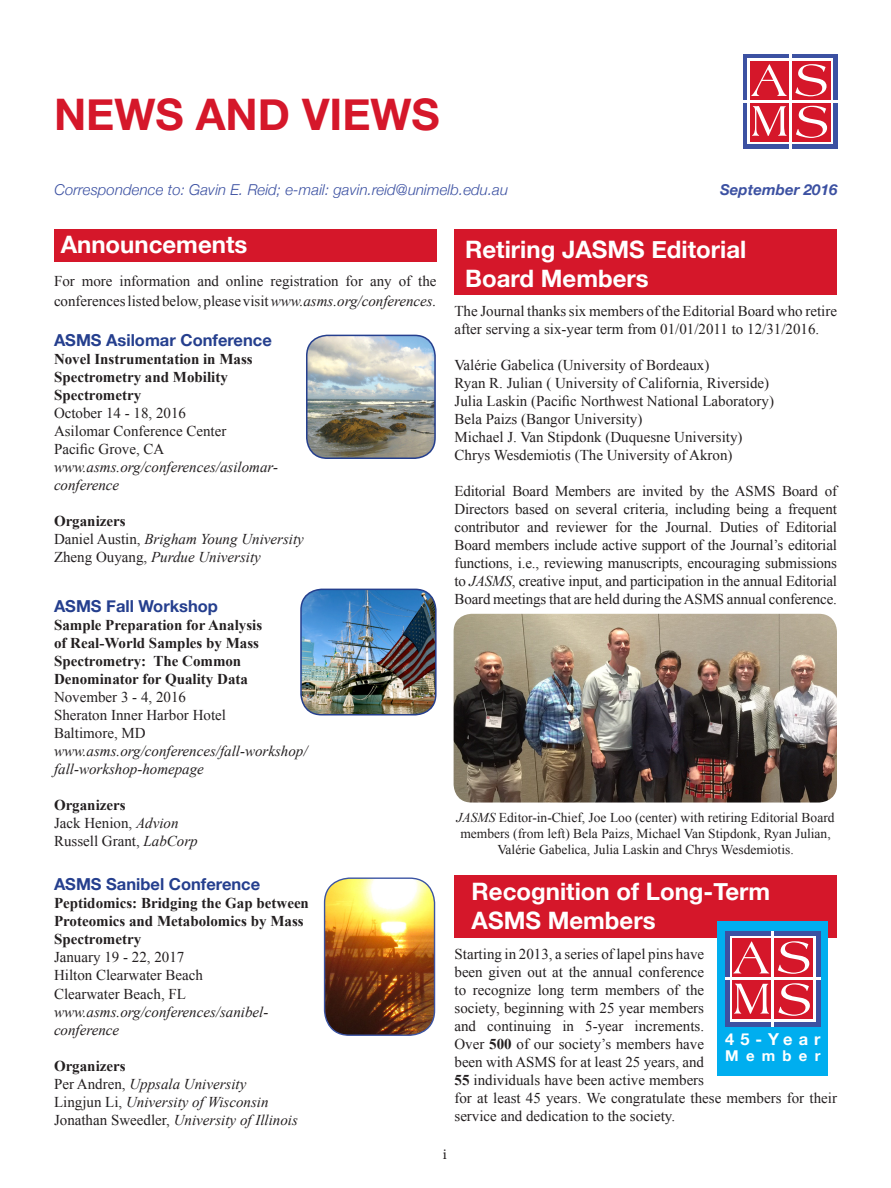
<style>
.page{position:relative;width:891px;height:1188px;background:#fff}
.page>*{position:absolute;margin:0;border:0;box-sizing:border-box;transform-origin:0 0}
.t1{font:700 43.5px "Helvetica Neue";color:#d5172a}
.t2{font:700 24px "Helvetica Neue";color:#fff}
.t3{font:700 16.5px "Helvetica Neue";color:#253f8e}
.t4{font:700 16.35px "Helvetica Neue";letter-spacing:.365em;color:#fff}
.Normal__Web{font:15px/18px "Times New Roman";color:#231f20}
.t5{font:italic 15px/18px "Times New Roman";color:#231f20}
.heading_3{font:700 15px/18px "Times New Roman";color:#231f20}
.t6{font:italic 300 15px "Helvetica Neue";letter-spacing:.005em;color:#3c51a2}
.heading_4{font:15px "Times New Roman";color:#231f20}
.t7{font:italic 700 15px "Helvetica Neue";letter-spacing:.005em;color:#3c51a2}
.t8{font:15px "Minion Pro";color:#231f20}
.t9{font:700 14.85px "Helvetica Neue";letter-spacing:.485em;color:#fff}
.t10{font:13.5px/16.2px "Times New Roman";color:#231f20;text-align:center}
.s1{font-style:italic}
.s2{font-weight:700;font-style:normal}
.s3{font-style:normal}
.s4{color:#201d1d}
.s5{font-weight:700}
</style>
<div class="page">
<div style="left:743px;top:54px;width:94px;height:94px;background:#3c51a2"></div>
<div style="left:748px;top:59px;width:85px;height:85px;background:linear-gradient(to right,#d5172a,#d5172a)"></div>
<div style="left:750px;top:61px;width:80px;height:80px;background:#d5172a"></div>
<hr style="left:789px;top:54px;width:3px;height:94px;background:#fff">
<hr style="left:743px;top:100px;width:94px;height:2px;background:#fff">
<svg style="left:751px;top:64px;width:36px;height:32px"></svg>
<svg style="left:795px;top:64px;width:32px;height:32px"></svg>
<svg style="left:752px;top:106px;width:35px;height:30px"></svg>
<svg style="left:796px;top:106px;width:31px;height:32px"></svg>
<div style="left:54px;top:229px;width:382px;height:33px;background:#d5172a"></div>
<div style="left:454px;top:875px;width:383px;height:62px;background:#d5172a"></div>
<img style="left:307px;top:335px;width:128px;height:123px">
<div style="left:306px;top:335px;width:130px;height:124px;border:2px solid #253f8e;border-radius:20px"></div>
<img style="left:325px;top:878px;width:110px;height:157px">
<div style="left:324px;top:878px;width:111px;height:158px;border:1px solid #3a53a3;border-radius:25px"></div>
<div style="left:718px;top:921px;width:110px;height:154px;background:#00aeef"></div>
<div style="left:725px;top:931px;width:95px;height:95px;background:#3c51a2"></div>
<div style="left:730px;top:936px;width:86px;height:86px;background:#fff"></div>
<div style="left:732px;top:938px;width:81px;height:81px;background:#d5172a"></div>
<hr style="left:771px;top:931px;width:3px;height:95px;background:#fff">
<hr style="left:725px;top:977px;width:95px;height:3px;background:#fff">
<svg style="left:733px;top:941px;width:36px;height:32px"></svg>
<svg style="left:778px;top:941px;width:31px;height:33px"></svg>
<svg style="left:734px;top:984px;width:35px;height:30px"></svg>
<svg style="left:778px;top:983px;width:32px;height:33px"></svg>
<img style="left:301px;top:589px;width:133px;height:124px">
<div style="left:300px;top:589px;width:137px;height:127px;border:2px solid #253f8e;border-radius:21px"></div>
<div style="left:454px;top:229px;width:382px;height:66px;background:#d5172a"></div>
<img style="left:454px;top:614px;width:383px;height:189px">
<p class="t1" style="left:54px;top:80px;width:387px">NEWS AND VIEWS</p>
<p class="t6" style="left:54px;top:178px;width:455px">Correspondence to: Gavin E. Reid; e-mail: gavin.reid@unimelb.edu.au</p>
<p class="t7" style="left:720px;top:178px;width:119px">September 2016</p>
<p class="t2" style="left:61px;top:225px;width:188px">Announcements</p>
<p class="Normal__Web" style="left:54px;top:271px;width:384px;line-height:19.8px">For more information and online registration for any of the conferences listed below, please visit <span class="s1">www.asms.org/conferences.</span></p>
<p class="t3" style="left:54px;top:327px;width:219px">ASMS Asilomar Conference</p>
<p class="heading_3" style="left:54px;top:350px;width:200px">Novel Instrumentation in Mass<br>Spectrometry and Mobility<br>Spectrometry</p>
<p class="heading_4" style="left:54px;top:403px;width:134px">October 14 - 18, 2016</p>
<p class="Normal__Web" style="left:54px;top:422px;width:174px">Asilomar Conference Center</p>
<p class="Normal__Web" style="left:54px;top:440px;width:112px">Pacific Grove, CA</p>
<p class="t5" style="left:54px;top:458px;width:226px">www.asms.org/conferences/asilomar&shy;conference</p>
<p class="t5" style="left:54px;top:512px;width:251px"><span class="s2">Organizers<br></span><span class="s3">Daniel Austin,</span> Brigham Young University</p>
<p class="t5" style="left:54px;top:548px;width:208px"><span class="s3">Zheng Ouyang,</span> Purdue University</p>
<p class="t3" style="left:54px;top:593px;width:166px">ASMS Fall Workshop</p>
<p class="heading_3" style="left:54px;top:615px;width:210px">Sample Preparation for Analysis of Real-World Samples by Mass<br>Spectrometry: The Common<br>Denominator for Quality Data</p>
<p class="Normal__Web" style="left:54px;top:687px;width:134px">November 3 - 4, 2016</p>
<p class="Normal__Web" style="left:54px;top:705px;width:174px">Sheraton Inner Harbor Hotel</p>
<p class="Normal__Web" style="left:54px;top:723px;width:93px">Baltimore, MD</p>
<p class="t5" style="left:54px;top:741px;width:255px">www.asms.org/conferences/fall-workshop/</p>
<p class="t5" style="left:54px;top:759px;width:151px">fall-workshop-homepage</p>
<p class="heading_3" style="left:54px;top:795px;width:73px">Organizers</p>
<p class="Normal__Web" style="left:54px;top:813px;width:145px">Jack Henion, <span class="s1">Advion<br></span>Russell Grant, <span class="s1">LabCorp</span></p>
<p class="t3" style="left:54px;top:871px;width:208px">ASMS Sanibel Conference</p>
<p class="heading_3" style="left:54px;top:894px;width:256px">Peptidomics: Bridging the Gap between<br>Proteomics and Metabolomics by Mass<br>Spectrometry</p>
<p class="Normal__Web" style="left:54px;top:948px;width:132px">January 19 - 22, 2017</p>
<p class="Normal__Web" style="left:54px;top:966px;width:151px">Hilton Clearwater Beach</p>
<p class="Normal__Web" style="left:54px;top:984px;width:134px">Clearwater Beach, FL</p>
<p class="t5" style="left:54px;top:1002px;width:216px">www.asms.org/conferences/sanibel&shy;conference</p>
<p class="heading_3" style="left:54px;top:1056px;width:73px">Organizers</p>
<p class="t5" style="left:54px;top:1075px;width:194px"><span class="s3">Per Andren,</span> Uppsala University</p>
<p class="t5" style="left:54px;top:1093px;width:216px"><span class="s3">Lingjun Li,</span> University of Wisconsin</p>
<p class="t5" style="left:54px;top:1111px;width:245px"><span class="s3">Jonathan Sweedler,</span> University of Illinois</p>
<p class="t2" style="left:465px;top:231px;width:283px">Retiring JASMS Editorial</p>
<p class="t2" style="left:465px;top:259px;width:185px">Board Members</p>
<p class="Normal__Web" style="left:454px;top:301px;width:384px">The Journal thanks six members of the Editorial Board who retire after serving a six-year term from 01/01/2011 to 12/31/2016.</p>
<p class="Normal__Web" style="left:454px;top:355px;width:256px">Valérie Gabelica (University of Bordeaux)</p>
<p class="Normal__Web" style="left:454px;top:373px;width:316px">Ryan R. Julian ( University of California, Riverside)</p>
<p class="Normal__Web" style="left:454px;top:391px;width:321px">Julia Laskin (Pacific Northwest National Laboratory)</p>
<p class="Normal__Web" style="left:454px;top:409px;width:189px">Bela Paizs (Bangor University)</p>
<p class="Normal__Web" style="left:454px;top:427px;width:290px">Michael J. Van Stipdonk (Duquesne University)</p>
<p class="Normal__Web" style="left:454px;top:445px;width:280px">Chrys Wesdemiotis (The University of Akron)</p>
<p class="Normal__Web" style="left:454px;top:481px;width:384px;text-align:justify">Editorial Board Members are invited by the ASMS Board of Directors based on several criteria, including being a frequent contributor and reviewer for the Journal. Duties of Editorial Board members include active support of the Journal’s editorial functions, i.e., reviewing manuscripts, encouraging submissions to <span class="s1">JASMS</span>, creative input, and participation in the annual Editorial Board meetings that are held during the ASMS annual conference.</p>
<p class="t10" style="left:457px;top:809px;width:380px"><span class="s1">JASMS</span> Editor-in-Chief, Joe Loo (center) with retiring Editorial Board members (from left) Bela Paizs, Michael Van Stipdonk, Ryan Julian,<br><span class="s4">Valérie</span> Gabelica, Julia Laskin and Chrys Wesdemiotis.</p>
<p class="t2" style="left:472px;top:873px;width:300px">Recognition of Long-Term</p>
<p class="t2" style="left:472px;top:902px;width:185px">ASMS Members</p>
<p class="Normal__Web" style="left:454px;top:945px;width:384px">Starting in 2013, a series of lapel pins have<br>been given out at the annual conference<br>to recognize long term members of the<br>society, beginning with 25 year members<br>and continuing in 5-year increments.<br>Over <span class="s5">500</span> of our society’s members have<br>been with ASMS for at least 25 years, and<br><span class="s5">55</span> individuals have been active members<br>for at least 45 years. We congratulate these members for their service and dedication to the society.</p>
<p class="t4" style="left:725px;top:1026px;width:97px">45-Year</p>
<p class="t9" style="left:725px;top:1044px;width:97px">Member</p>
<p class="t8" style="left:443px;top:1144px;width:6px">i</p>
</div>
